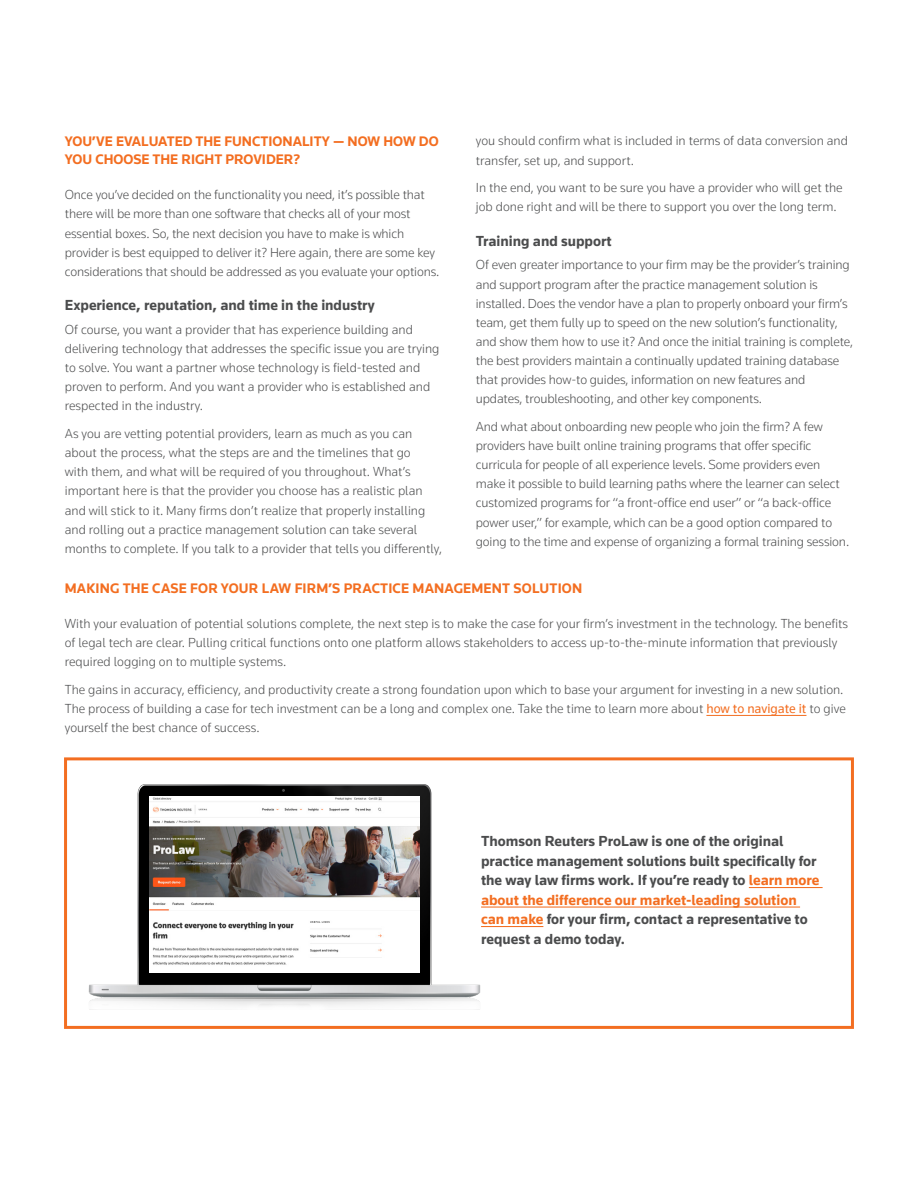
<style>
.page{position:relative;width:918px;height:1188px;background:#fff}
.page>*{position:absolute;margin:0;border:0;box-sizing:border-box;transform-origin:0 0}
.Body_Copy{font:700 15px/19.5px "Knowledge 2017";color:#4b4c4d}
.t1{font:700 14.25px/18px "Knowledge 2017";color:#f36e21}
.Body_Copy-2{font:300 13.5px/19.2px "Knowledge 2017";letter-spacing:-.005em;color:#4b4c4d}
.s1{font-weight:400;color:#f36e21}
.s2{color:#f36e21}
</style>
<div class="page">
<hr style="left:706px;top:715px;width:100px;height:1px;background:#f36e21">
<hr style="left:749px;top:887px;width:74px;height:1px;background:#f36e21">
<hr style="left:481px;top:907px;width:319px;height:1px;background:#f36e21">
<hr style="left:481px;top:926px;width:62px;height:1px;background:#f36e21">
<img style="left:88px;top:784px;width:393px;height:226px">
<div style="left:64px;top:757px;width:790px;height:272px;border:3px solid #f36e21"></div>
<img style="left:149px;top:796px;width:271px;height:177px">
<p class="Body_Copy-2" style="left:476px;top:131px;width:374px">you should confirm what is included in terms of data conversion and transfer, set up, and support.</p>
<p class="Body_Copy-2" style="left:476px;top:178px;width:368px">In the end, you want to be sure you have a provider who will get the job done right and will be there to support you over the long term.</p>
<p class="Body_Copy" style="left:476px;top:231px;width:137px">Training and support</p>
<p class="Body_Copy-2" style="left:476px;top:255px;width:379px">Of even greater importance to your firm may be the provider’s training and support program after the practice management solution is installed. Does the vendor have a plan to properly onboard your firm’s team, get them fully up to speed on the new solution’s functionality, and show them how to use it? And once the initial training is complete, the best providers maintain a continually updated training database that provides how-to guides, information on new features and updates, troubleshooting, and other key components.</p>
<p class="Body_Copy-2" style="left:476px;top:417px;width:375px">And what about onboarding new people who join the firm? A few providers have built online training programs that offer specific curricula for people of all experience levels. Some providers even make it possible to build learning paths where the learner can select customized programs for “a front-office end user” or “a back-office power user,” for example, which can be a good option compared to going to the time and expense of organizing a formal training session.</p>
<p class="t1" style="left:65px;top:579px;width:519px">MAKING THE CASE FOR YOUR LAW FIRM’S PRACTICE MANAGEMENT SOLUTION</p>
<p class="Body_Copy-2" style="left:65px;top:614px;width:785px">With your evaluation of potential solutions complete, the next step is to make the case for your firm’s investment in the technology. The benefits of legal tech are clear. Pulling critical functions onto one platform allows stakeholders to access up-to-the-minute information that previously required logging on to multiple systems.</p>
<p class="Body_Copy-2" style="left:65px;top:680px;width:783px">The gains in accuracy, efficiency, and productivity create a strong foundation upon which to base your argument for investing in a new solution.<br>The process of building a case for tech investment can be a long and complex one. Take the time to learn more about <span class="s1">how to navigate it</span> to give yourself the best chance of success.</p>
<p class="t1" style="left:65px;top:132px;width:376px">YOU’VE EVALUATED THE FUNCTIONALITY — NOW HOW DO<br>YOU CHOOSE THE RIGHT PROVIDER?</p>
<p class="Body_Copy-2" style="left:65px;top:185px;width:376px">Once you’ve decided on the functionality you need, it’s possible that there will be more than one software that checks all of your most essential boxes. So, the next decision you have to make is which provider is best equipped to deliver it? Here again, there are some key considerations that should be addressed as you evaluate your options.</p>
<p class="Body_Copy" style="left:65px;top:295px;width:311px">Experience, reputation, and time in the industry</p>
<p class="Body_Copy-2" style="left:65px;top:320px;width:376px">Of course, you want a provider that has experience building and delivering technology that addresses the specific issue you are trying to solve. You want a partner whose technology is field-tested and proven to perform. And you want a provider who is established and respected in the industry.</p>
<p class="Body_Copy-2" style="left:65px;top:424px;width:379px">As you are vetting potential providers, learn as much as you can about the process, what the steps are and the timelines that go<br>with them, and what will be required of you throughout. What’s important here is that the provider you choose has a realistic plan and will stick to it. Many firms don’t realize that properly installing and rolling out a practice management solution can take several months to complete. If you talk to a provider that tells you differently,</p>
<p class="Body_Copy" style="left:481px;top:831px;width:340px">Thomson Reuters ProLaw is one of the original practice management solutions built specifically for the way law firms work. If you’re ready to <span class="s2">learn more about the difference our market-leading solution can make</span> for your firm, contact a representative to request a demo today.</p>
</div>
